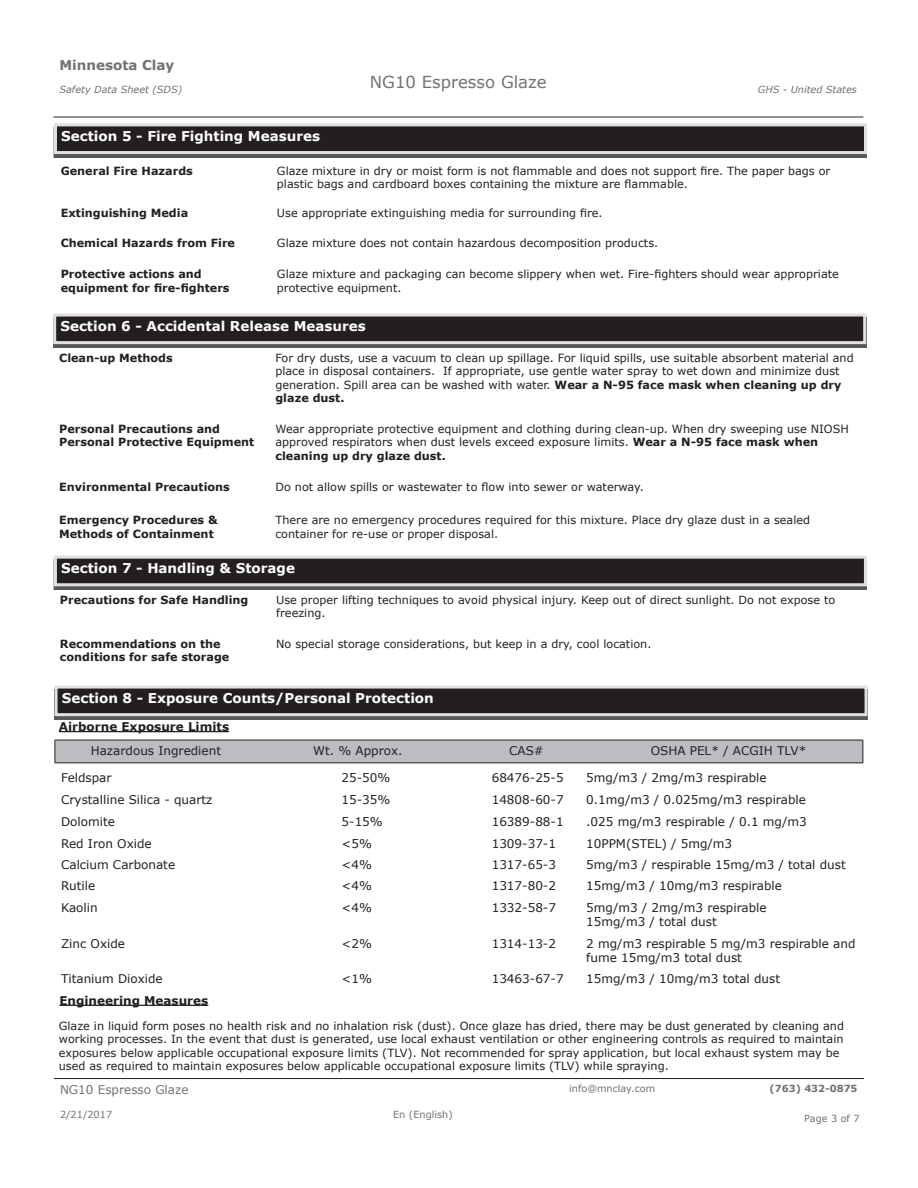
<style>
.page{position:relative;width:918px;height:1188px;background:#fff}
.page>*{position:absolute;margin:0;border:0;box-sizing:border-box;transform-origin:0 0}
.t1{font:16.5px "Verdana";color:#717275}
.t2{font:700 13.5px "Verdana";color:#fff}
.t3{font:700 13.5px "Verdana";color:#717275}
.t4{font:12px/14.4px "Verdana";color:#231f20}
.t5{font:700 12px "Verdana";color:#231f20}
.t6{font:12px "Verdana";color:#717275}
.t7{font:11.25px/13.5px "Verdana";color:#231f20}
.t8{font:700 11.25px/13.5px "Verdana";color:#231f20}
.t9{font:9.75px "Verdana";color:#717275}
.t10{font:italic 9.75px "Verdana";color:#717275}
.t11{font:700 9.75px "Verdana";color:#717275}
.s1{font-weight:700}
</style>
<div class="page">
<div style="left:54px;top:127px;width:813px;height:30px;background:#5d5a5a"></div>
<div style="left:56px;top:125px;width:810px;height:28px;background:#231f20"></div>
<div style="left:54px;top:123px;width:813px;height:31px;border:3px solid #e2dfdf"></div>
<hr style="left:53px;top:117px;width:810px;height:1px;background:#231f20">
<div style="left:53px;top:317px;width:813px;height:30px;background:#625f5f"></div>
<div style="left:55px;top:315px;width:810px;height:28px;background:#231f20"></div>
<div style="left:53px;top:314px;width:813px;height:30px;border:3px solid #e2dfdf"></div>
<div style="left:54px;top:559px;width:813px;height:31px;background:#231f20;opacity:.75"></div>
<div style="left:55px;top:557px;width:810px;height:28px;background:#231f20"></div>
<div style="left:54px;top:556px;width:813px;height:30px;border:3px solid #e2dfdf"></div>
<hr style="left:54px;top:1078px;width:810px;height:1px;background:#231f20">
<div style="left:54px;top:689px;width:814px;height:31px;background:#231f20;opacity:.75"></div>
<div style="left:56px;top:687px;width:810px;height:28px;background:#231f20"></div>
<div style="left:55px;top:686px;width:813px;height:30px;border:3px solid #e2dfdf"></div>
<hr style="left:59px;top:731px;width:170px;height:1px;background:#231f20">
<div style="left:55px;top:740px;width:808px;height:22px;background:#bcbdc0"></div>
<hr style="left:55px;top:762px;width:202px;height:1px;background:#231f20">
<hr style="left:257px;top:762px;width:202px;height:1px;background:#231f20">
<hr style="left:459px;top:762px;width:135px;height:1px;background:#231f20">
<hr style="left:594px;top:762px;width:269px;height:1px;background:#231f20">
<hr style="left:59px;top:1005px;width:149px;height:1px;background:#231f20">
<p class="t3" style="left:59px;top:56px;width:116px">Minnesota Clay</p>
<h1 class="t1" style="left:370px;top:71px;width:178px">NG10 Espresso Glaze</h1>
<p class="t10" style="left:59px;top:83px;width:124px">Safety Data Sheet (SDS)</p>
<p class="t10" style="left:758px;top:83px;width:101px">GHS - United States</p>
<p class="t2" style="left:61px;top:127px;width:260px">Section 5 - Fire Fighting Measures</p>
<p class="t8" style="left:61px;top:164px;width:134px">General Fire Hazards</p>
<p class="t7" style="left:277px;top:164px;width:555px">Glaze mixture in dry or moist form is not flammable and does not support fire. The paper bags or plastic bags and cardboard boxes containing the mixture are flammable.</p>
<p class="t8" style="left:61px;top:206px;width:129px">Extinguishing Media</p>
<p class="t7" style="left:277px;top:206px;width:327px">Use appropriate extinguishing media for surrounding fire.</p>
<p class="t8" style="left:61px;top:236px;width:176px">Chemical Hazards from Fire</p>
<p class="t7" style="left:277px;top:236px;width:383px">Glaze mixture does not contain hazardous decomposition products.</p>
<p class="t8" style="left:61px;top:267px;width:170px">Protective actions and equipment for fire-fighters</p>
<p class="t7" style="left:277px;top:267px;width:563px">Glaze mixture and packaging can become slippery when wet. Fire-fighters should wear appropriate protective equipment.</p>
<p class="t2" style="left:61px;top:317px;width:307px">Section 6 - Accidental Release Measures</p>
<p class="t8" style="left:59px;top:351px;width:115px">Clean-up Methods</p>
<p class="t7" style="left:275px;top:351px;width:580px">For dry dusts, use a vacuum to clean up spillage. For liquid spills, use suitable absorbent material and place in disposal containers. If appropriate, use gentle water spray to wet down and minimize dust generation. Spill area can be washed with water. <span class="s1">Wear a N-95 face mask when cleaning up dry glaze dust.</span></p>
<p class="t8" style="left:59px;top:422px;width:197px">Personal Precautions and<br>Personal Protective Equipment</p>
<p class="t7" style="left:275px;top:422px;width:575px">Wear appropriate protective equipment and clothing during clean-up. When dry sweeping use NIOSH approved respirators when dust levels exceed exposure limits. <span class="s1">Wear a N-95 face mask when cleaning up dry glaze dust.</span></p>
<p class="t8" style="left:59px;top:480px;width:172px">Environmental Precautions</p>
<p class="t7" style="left:275px;top:480px;width:370px">Do not allow spills or wastewater to flow into sewer or waterway.</p>
<p class="t8" style="left:59px;top:513px;width:160px">Emergency Procedures &amp;<br>Methods of Containment</p>
<p class="t7" style="left:275px;top:513px;width:536px">There are no emergency procedures required for this mixture. Place dry glaze dust in a sealed container for re-use or proper disposal.</p>
<p class="t2" style="left:61px;top:559px;width:235px">Section 7 - Handling &amp; Storage</p>
<p class="t8" style="left:60px;top:593px;width:190px">Precautions for Safe Handling</p>
<p class="t7" style="left:276px;top:593px;width:561px">Use proper lifting techniques to avoid physical injury. Keep out of direct sunlight. Do not expose to freezing.</p>
<p class="t8" style="left:60px;top:637px;width:171px">Recommendations on the conditions for safe storage</p>
<p class="t7" style="left:276px;top:637px;width:377px">No special storage considerations, but keep in a dry, cool location.</p>
<p class="t2" style="left:62px;top:689px;width:373px">Section 8 - Exposure Counts/Personal Protection</p>
<p class="t5" style="left:59px;top:718px;width:172px">Airborne Exposure Limits</p>
<p class="t4" style="left:91px;top:744px;width:132px">Hazardous Ingredient</p>
<p class="t4" style="left:313px;top:744px;width:91px">Wt. % Approx.</p>
<p class="t4" style="left:509px;top:744px;width:36px">CAS#</p>
<p class="t4" style="left:651px;top:744px;width:157px">OSHA PEL* / ACGIH TLV*</p>
<p class="t4" style="left:61px;top:771px;width:52px">Feldspar</p>
<p class="t4" style="left:342px;top:771px;width:50px">25-50%</p>
<p class="t4" style="left:492px;top:771px;width:73px">68476-25-5</p>
<p class="t4" style="left:586px;top:771px;width:182px">5mg/m3 / 2mg/m3 respirable</p>
<p class="t4" style="left:61px;top:792px;width:153px">Crystalline Silica - quartz</p>
<p class="t4" style="left:342px;top:792px;width:50px">15-35%</p>
<p class="t4" style="left:492px;top:792px;width:73px">14808-60-7</p>
<p class="t4" style="left:586px;top:792px;width:221px">0.1mg/m3 / 0.025mg/m3 respirable</p>
<p class="t4" style="left:61px;top:814px;width:55px">Dolomite</p>
<p class="t4" style="left:342px;top:814px;width:43px">5-15%</p>
<p class="t4" style="left:492px;top:814px;width:73px">16389-88-1</p>
<p class="t4" style="left:586px;top:814px;width:222px">.025 mg/m3 respirable / 0.1 mg/m3</p>
<p class="t4" style="left:61px;top:836px;width:92px">Red Iron Oxide</p>
<p class="t4" style="left:342px;top:836px;width:32px">&lt;5%</p>
<p class="t4" style="left:492px;top:836px;width:66px">1309-37-1</p>
<p class="t4" style="left:586px;top:836px;width:148px">10PPM(STEL) / 5mg/m3</p>
<p class="t4" style="left:61px;top:857px;width:116px">Calcium Carbonate</p>
<p class="t4" style="left:342px;top:857px;width:32px">&lt;4%</p>
<p class="t4" style="left:492px;top:857px;width:66px">1317-65-3</p>
<p class="t4" style="left:586px;top:857px;width:261px">5mg/m3 / respirable 15mg/m3 / total dust</p>
<p class="t4" style="left:61px;top:879px;width:36px">Rutile</p>
<p class="t4" style="left:342px;top:879px;width:32px">&lt;4%</p>
<p class="t4" style="left:492px;top:879px;width:66px">1317-80-2</p>
<p class="t4" style="left:586px;top:879px;width:197px">15mg/m3 / 10mg/m3 respirable</p>
<p class="t4" style="left:61px;top:900px;width:38px">Kaolin</p>
<p class="t4" style="left:342px;top:900px;width:32px">&lt;4%</p>
<p class="t4" style="left:492px;top:900px;width:66px">1332-58-7</p>
<p class="t4" style="left:586px;top:900px;width:182px">5mg/m3 / 2mg/m3 respirable</p>
<p class="t4" style="left:586px;top:915px;width:132px">15mg/m3 / total dust</p>
<p class="t4" style="left:61px;top:936px;width:66px">Zinc Oxide</p>
<p class="t4" style="left:342px;top:936px;width:32px">&lt;2%</p>
<p class="t4" style="left:492px;top:936px;width:66px">1314-13-2</p>
<p class="t4" style="left:586px;top:936px;width:271px">2 mg/m3 respirable 5 mg/m3 respirable and fume 15mg/m3 total dust</p>
<p class="t4" style="left:61px;top:971px;width:103px">Titanium Dioxide</p>
<p class="t4" style="left:342px;top:971px;width:32px">&lt;1%</p>
<p class="t4" style="left:492px;top:971px;width:73px">13463-67-7</p>
<p class="t4" style="left:586px;top:971px;width:195px">15mg/m3 / 10mg/m3 total dust</p>
<p class="t5" style="left:59px;top:992px;width:150px">Engineering Measures</p>
<p class="t7" style="left:59px;top:1019px;width:787px">Glaze in liquid form poses no health risk and no inhalation risk (dust). Once glaze has dried, there may be dust generated by cleaning and working processes. In the event that dust is generated, use local exhaust ventilation or other engineering controls as required to maintain exposures below applicable occupational exposure limits (TLV). Not recommended for spray application, but local exhaust system may be used as required to maintain exposures below applicable occupational exposure limits (TLV) while spraying.</p>
<p class="t6" style="left:60px;top:1081px;width:130px">NG10 Espresso Glaze</p>
<p class="t9" style="left:569px;top:1082px;width:88px">info@mnclay.com</p>
<p class="t11" style="left:770px;top:1082px;width:89px">(763) 432-0875</p>
<p class="t9" style="left:60px;top:1108px;width:54px">2/21/2017</p>
<p class="t9" style="left:393px;top:1108px;width:61px">En (English)</p>
<p class="t9" style="left:804px;top:1111px;width:57px">Page 3 of 7</p>
</div>
